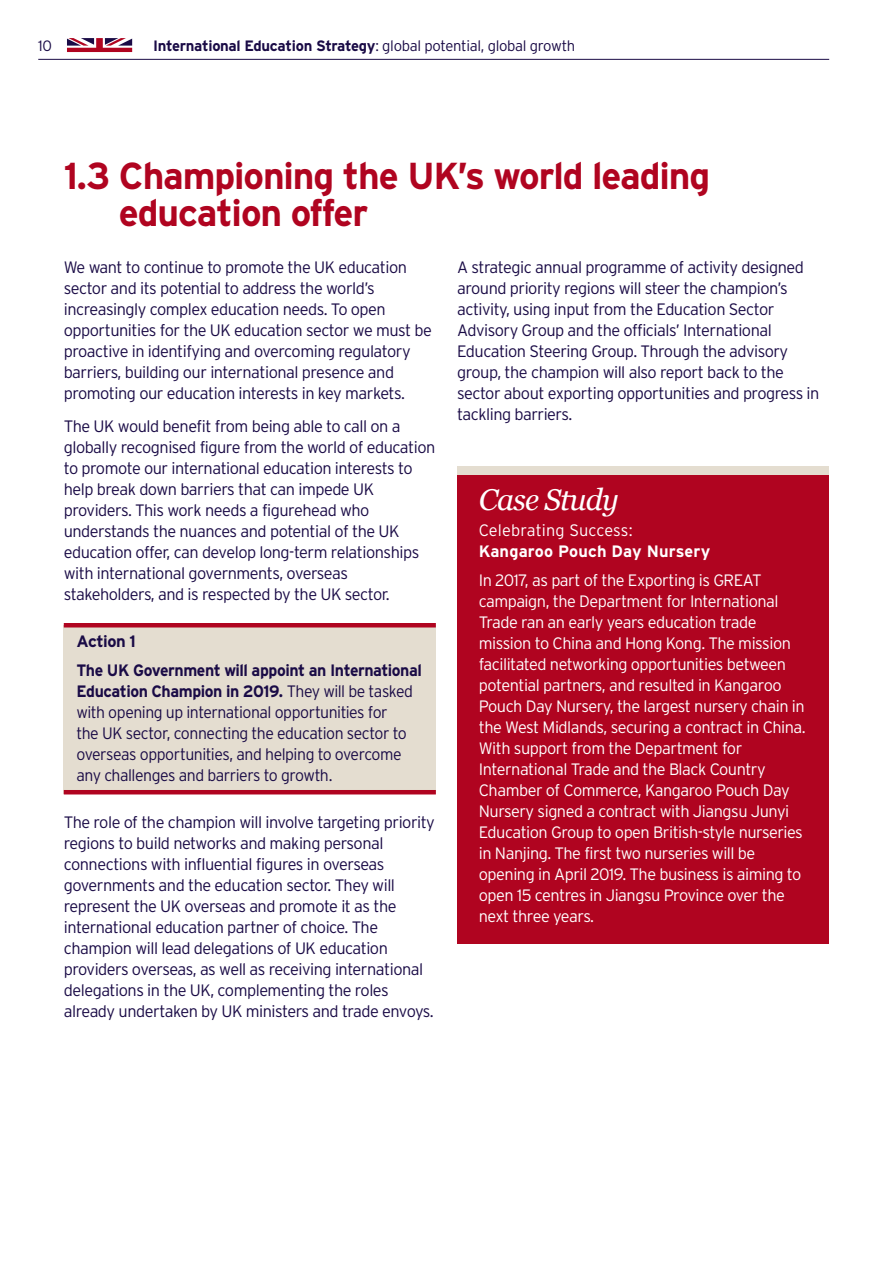
<style>
.page{position:relative;width:893px;height:1263px;background:#fff}
.page>*{position:absolute;margin:0;border:0;box-sizing:border-box;transform-origin:0 0}
.H2_SPAN{font:700 37.5px/37.5px "Interstate";letter-spacing:-.03em;color:#b00420}
.Case_Study_H1{font:italic 30px "Georgia";letter-spacing:-.03em;color:#fff}
.Body_Copy_11pt{font:300 16.5px/21px "Interstate";letter-spacing:-.03em;color:#1a0b46}
.Case_Study_Body_Wh{font:300 16.5px/21px "Interstate";letter-spacing:-.03em;color:#fff}
.Body_Shaded_Red_Bo{font:300 16.5px/21px "Interstate";letter-spacing:-.03em;color:#1a0b46;scale:.96 1}
.Case_Study_H2{font:700 16.5px/21px "Interstate";letter-spacing:.01em;color:#fff}
.Body_Red_Shaded{font:700 16.5px "Interstate";letter-spacing:-.03em;color:#1a0b46}
.t1{font:700 15px "Interstate";letter-spacing:-.02em;color:#1a0b46}
.t2{font:300 15px "Interstate";color:#1a0b46}
.s1{font-weight:300}
.s2{font-weight:700}
</style>
<div class="page">
<svg style="left:67px;top:38px;width:65px;height:14px"></svg>
<hr style="left:38px;top:59px;width:791px;height:1px;background:#1a0b46">
<div style="left:64px;top:625px;width:372px;height:168px;background:#e4ddd0"></div>
<hr style="left:64px;top:623px;width:372px;height:4px;background:#b00420">
<hr style="left:64px;top:790px;width:372px;height:4px;background:#b00420">
<div style="left:458px;top:466px;width:371px;height:477px;background:#b00420"></div>
<div style="left:458px;top:466px;width:371px;height:9px;background:#e4ddd0"></div>
<p class="t2" style="left:38px;top:37px;width:15px">10</p>
<p class="t1" style="left:153px;top:37px;width:424px">International Education Strategy<span class="s1">: global potential, global growth</span></p>
<p class="H2_SPAN" style="left:119px;top:156px;width:593px;text-indent:-55px">1.3 Championing the UK’s world leading education offer</p>
<p class="Body_Copy_11pt" style="left:64px;top:256px;width:370px">We want to continue to promote the UK education sector and its potential to address the world’s increasingly complex education needs. To open opportunities for the UK education sector we must be proactive in identifying and overcoming regulatory barriers, building our international presence and promoting our education interests in key markets.</p>
<p class="Body_Copy_11pt" style="left:64px;top:416px;width:373px">The UK would benefit from being able to call on a globally recognised figure from the world of education to promote our international education interests to help break down barriers that can impede UK providers. This work needs a figurehead who understands the nuances and potential of the UK education offer, can develop long-term relationships with international governments, overseas stakeholders, and is respected by the UK sector.</p>
<p class="Body_Red_Shaded" style="left:77px;top:632px;width:61px">Action 1</p>
<p class="Body_Shaded_Red_Bo" style="left:77px;top:660px;width:361px"><span class="s2">The UK Government will appoint an International Education Champion in 2019.</span> They will be tasked with opening up international opportunities for<br>the UK sector, connecting the education sector to overseas opportunities, and helping to overcome any challenges and barriers to growth.</p>
<p class="Body_Copy_11pt" style="left:64px;top:811px;width:372px">The role of the champion will involve targeting priority regions to build networks and making personal connections with influential figures in overseas governments and the education sector. They will represent the UK overseas and promote it as the international education partner of choice. The champion will lead delegations of UK education providers overseas, as well as receiving international delegations in the UK, complementing the roles already undertaken by UK ministers and trade envoys.</p>
<p class="Body_Copy_11pt" style="left:457px;top:256px;width:364px">A strategic annual programme of activity designed around priority regions will steer the champion’s activity, using input from the Education Sector Advisory Group and the officials’ International Education Steering Group. Through the advisory group, the champion will also report back to the sector about exporting opportunities and progress in tackling barriers.</p>
<p class="Case_Study_H1" style="left:479px;top:478px;width:141px">Case Study</p>
<p class="Case_Study_H2" style="left:479px;top:519px;width:233px"><span class="s1">Celebrating Success:<br></span>Kangaroo Pouch Day Nursery</p>
<p class="Case_Study_Body_Wh" style="left:479px;top:570px;width:328px">In 2017, as part of the Exporting is GREAT campaign, the Department for International Trade ran an early years education trade mission to China and Hong Kong. The mission facilitated networking opportunities between potential partners, and resulted in Kangaroo Pouch Day Nursery, the largest nursery chain in the West Midlands, securing a contract in China.<br>With support from the Department for International Trade and the Black Country Chamber of Commerce, Kangaroo Pouch Day Nursery signed a contract with Jiangsu Junyi Education Group to open British-style nurseries in Nanjing. The first two nurseries will be opening in April 2019. The business is aiming to open 15 centres in Jiangsu Province over the next three years.</p>
</div>
